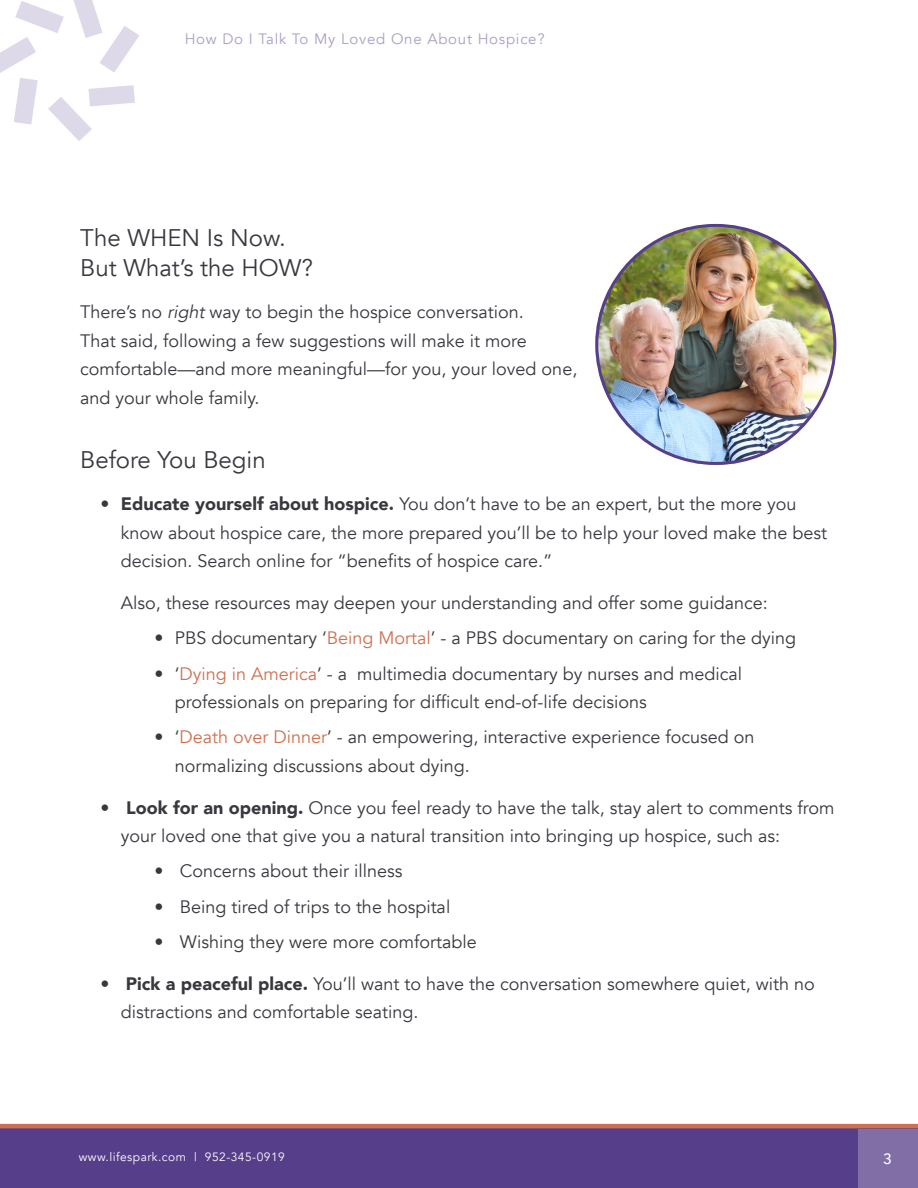
<style>
.page{position:relative;width:918px;height:1188px;background:#fff}
.page>*{position:absolute;margin:0;border:0;box-sizing:border-box;transform-origin:0 0}
.t1{font:24px/30px "Avenir";color:#3a373f}
.t2{font:18px/28.5px "Avenir";color:#3a373f}
.t3{font:15px "Avenir";letter-spacing:.05em;color:#ab9fc5}
.t4{font:500 15px "Avenir Next";color:#fff}
.t5{font:12px "Avenir";letter-spacing:.04em;color:#fff}
.s1{font-style:italic}
.s2{font-weight:900}
.s3{color:#cf7150}
.s4{font-weight:500}
</style>
<div class="page">
<svg style="left:0;top:1124px;width:918px;height:64px;fill:#573e8a"></svg>
<div style="left:858px;top:1130px;width:60px;height:58px;background:#816ea7"></div>
<svg style="left:0;top:0;width:139px;height:141px"></svg>
<img style="left:595px;top:223px;width:242px;height:242px">
<img style="left:597px;top:225px;width:238px;height:238px;border-radius:119px">
<p class="t3" style="left:185px;top:30px;width:361px">How Do I Talk To My Loved One About Hospice?</p>
<h1 class="t1" style="left:80px;top:223px;width:234px">The WHEN Is Now.<br>But What’s the HOW?</h1>
<p class="t2" style="left:80px;top:298px;width:499px">There’s no <span class="s1">right</span> way to begin the hospice conversation.<br>That said, following a few suggestions will make it more comfortable—and more meaningful—for you, your loved one, and your whole family.</p>
<h1 class="t1" style="left:80px;top:445px;width:187px">Before You Begin</h1>
<p class="t2" style="left:121px;top:490px;width:708px;text-indent:-20px"><span class="s2">• Educate yourself about hospice.</span> You don’t have to be an expert, but the more you know about hospice care, the more prepared you’ll be to help your loved make the best decision. Search online for “benefits of hospice care.”</p>
<p class="t2" style="left:121px;top:589px;width:649px">Also, these resources may deepen your understanding and offer some guidance:</p>
<p class="t2" style="left:155px;top:624px;width:643px">• PBS documentary ‘<span class="s3">Being Mortal</span>’ - a PBS documentary on caring for the dying</p>
<p class="t2" style="left:175px;top:659px;width:569px;text-indent:-20px">• ‘<span class="s3">Dying in America</span>’ - a multimedia documentary by nurses and medical professionals on preparing for difficult end-of-life decisions</p>
<p class="t2" style="left:175px;top:723px;width:581px;text-indent:-20px">• ‘<span class="s3">Death over Dinner</span>’ - an empowering, interactive experience focused on normalizing discussions about dying.</p>
<p class="t2" style="left:121px;top:794px;width:715px;text-indent:-20px"><span class="s2">• Look for an opening.</span> Once you feel ready to have the talk, stay alert to comments from your loved one that give you a natural transition into bringing up hospice, such as:</p>
<p class="t2" style="left:155px;top:857px;width:249px">• Concerns about their illness</p>
<p class="t2" style="left:155px;top:893px;width:297px">• Being tired of trips to the hospital</p>
<p class="t2" style="left:155px;top:928px;width:324px">• Wishing they were more comfortable</p>
<p class="t2" style="left:121px;top:970px;width:696px;text-indent:-20px"><span class="s4">•</span> <span class="s2">Pick a peaceful place.</span> You’ll want to have the conversation somewhere quiet, with no distractions and comfortable seating.</p>
<p class="t5" style="left:79px;top:1150px;width:208px">www.lifespark.com | 952-345-0919</p>
<p class="t4" style="left:883px;top:1146px;width:10px">3</p>
</div>
